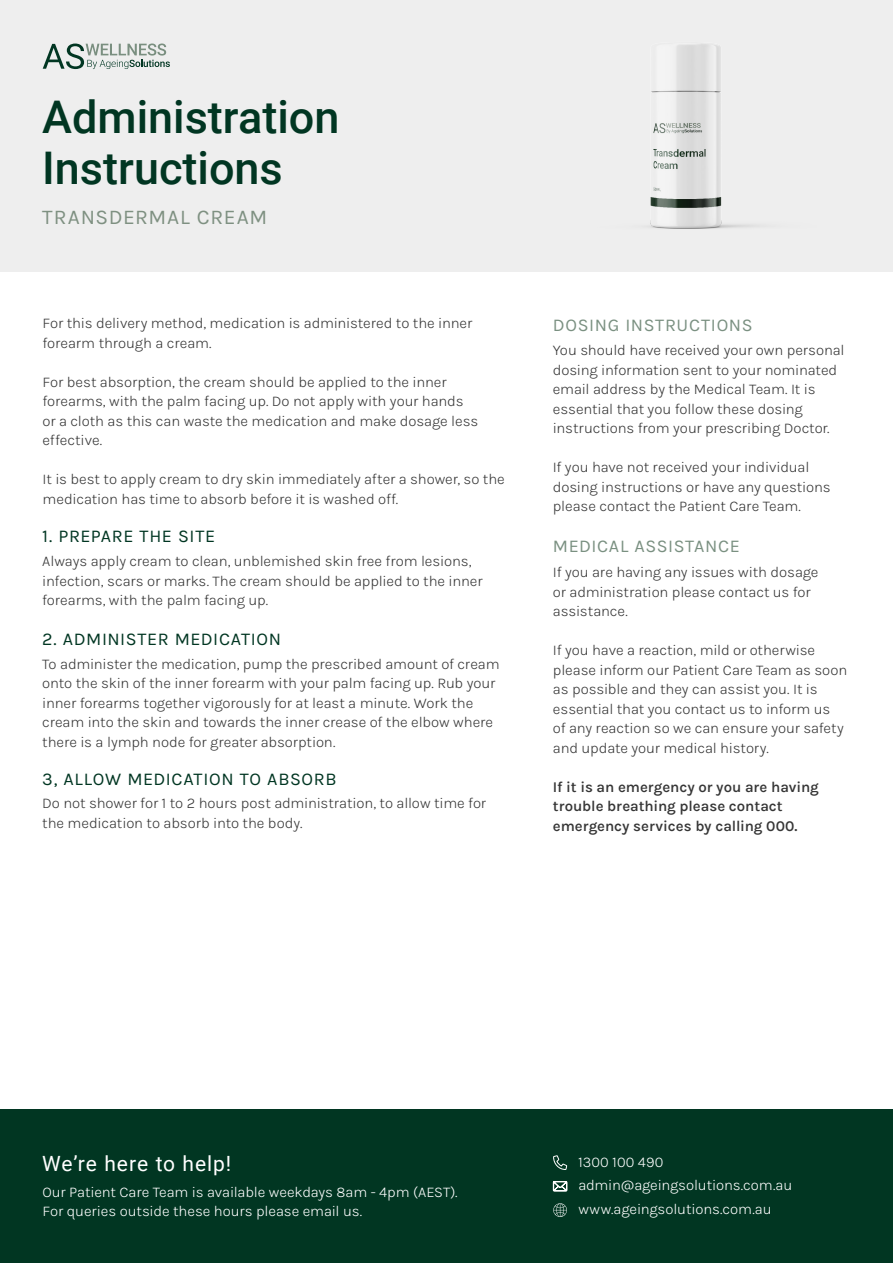
<style>
.page{position:relative;width:893px;height:1263px;background:#fff}
.page>*{position:absolute;margin:0;border:0;box-sizing:border-box;transform-origin:0 0}
.Heading_1{font:500 45px/51px "Roboto";color:#013622}
.PRE-HEADING{font:21px "Karla";letter-spacing:.035em;color:#7e9081}
.PRE-HEADING-2{font:21px "Roboto";letter-spacing:.045em;color:#fff}
.Heading_3{font:18px "Karla";letter-spacing:.035em;color:#013622}
.Heading_3-2{font:18px "Karla";letter-spacing:.04em;color:#7a9081}
.PRE-HEADING-3{font:18px "Karla";letter-spacing:.03em;color:#7a9081}
.Body{font:300 15px/19.5px "Karla";letter-spacing:-.005em;color:#363636}
.Body-2{font:300 15px "Karla";letter-spacing:-.01em;color:#fff}
.Body-3{font:600 15px/19.5px "Karla";color:#363636}
.Body-4{font:300 15px "Karla";letter-spacing:.01em;color:#fff}
</style>
<div class="page">
<div style="left:0;top:0;width:893px;height:272px;background:#eee"></div>
<img style="left:649px;top:44px;width:107px;height:185px">
<div style="left:0;top:1110px;width:893px;height:153px;background:#013622"></div>
<svg style="left:43px;top:44px;width:127px;height:25px"></svg>
<svg style="left:553px;top:1155px;width:14px;height:15px"></svg>
<svg style="left:553px;top:1181px;width:14px;height:10px"></svg>
<svg style="left:553px;top:1203px;width:14px;height:14px"></svg>
<p class="Heading_1" style="left:42px;top:89px;width:299px">Administration<br>Instructions</p>
<p class="PRE-HEADING" style="left:42px;top:204px;width:227px">TRANSDERMAL CREAM</p>
<p class="Body" style="left:43px;top:313px;width:431px">For this delivery method, medication is administered to the inner forearm through a cream.</p>
<p class="Body" style="left:43px;top:371px;width:437px">For best absorption, the cream should be applied to the inner forearms, with the palm facing up. Do not apply with your hands or a cloth as this can waste the medication and make dosage less effective.</p>
<p class="Body" style="left:43px;top:469px;width:464px">It is best to apply cream to dry skin immediately after a shower, so the medication has time to absorb before it is washed off.</p>
<p class="Heading_3" style="left:42px;top:525px;width:175px">1. PREPARE THE SITE</p>
<p class="Body" style="left:42px;top:551px;width:442px">Always apply cream to clean, unblemished skin free from lesions, infection, scars or marks. The cream should be applied to the inner forearms, with the palm facing up.</p>
<p class="Heading_3" style="left:42px;top:627px;width:241px">2. ADMINISTER MEDICATION</p>
<p class="Body" style="left:42px;top:653px;width:459px">To administer the medication, pump the prescribed amount of cream onto the skin of the inner forearm with your palm facing up. Rub your inner forearms together vigorously for at least a minute. Work the cream into the skin and towards the inner crease of the elbow where there is a lymph node for greater absorption.</p>
<p class="Heading_3" style="left:42px;top:767px;width:296px">3, ALLOW MEDICATION TO ABSORB</p>
<p class="Body" style="left:42px;top:793px;width:445px">Do not shower for 1 to 2 hours post administration, to allow time for the medication to absorb into the body.</p>
<p class="Heading_3-2" style="left:553px;top:313px;width:201px">DOSING INSTRUCTIONS</p>
<p class="Body" style="left:553px;top:340px;width:293px">You should have received your own personal dosing information sent to your nominated email address by the Medical Team. It is essential that you follow these dosing instructions from your prescribing Doctor.</p>
<p class="Body" style="left:553px;top:457px;width:279px">If you have not received your individual dosing instructions or have any questions please contact the Patient Care Team.</p>
<p class="PRE-HEADING-3" style="left:553px;top:534px;width:188px">MEDICAL ASSISTANCE</p>
<p class="Body" style="left:553px;top:562px;width:267px">If you are having any issues with dosage or administration please contact us for assistance.</p>
<p class="Body" style="left:553px;top:640px;width:296px">If you have a reaction, mild or otherwise please inform our Patient Care Team as soon as possible and they can assist you. It is essential that you contact us to inform us<br>of any reaction so we can ensure your safety and update your medical history.</p>
<p class="Body-3" style="left:553px;top:776px;width:267px">If it is an emergency or you are having trouble breathing please contact emergency services by calling 000.</p>
<p class="PRE-HEADING-2" style="left:42px;top:1148px;width:191px">We’re here to help!</p>
<p class="Body-2" style="left:43px;top:1182px;width:417px">Our Patient Care Team is available weekdays 8am - 4pm (AEST).</p>
<p class="Body-2" style="left:43px;top:1202px;width:321px">For queries outside these hours please email us.</p>
<p class="Body-4" style="left:578px;top:1152px;width:87px">1300 100 490</p>
<p class="Body-2" style="left:578px;top:1175px;width:216px">admin@ageingsolutions.com.au</p>
<p class="Body-2" style="left:578px;top:1199px;width:195px">www.ageingsolutions.com.au</p>
</div>
